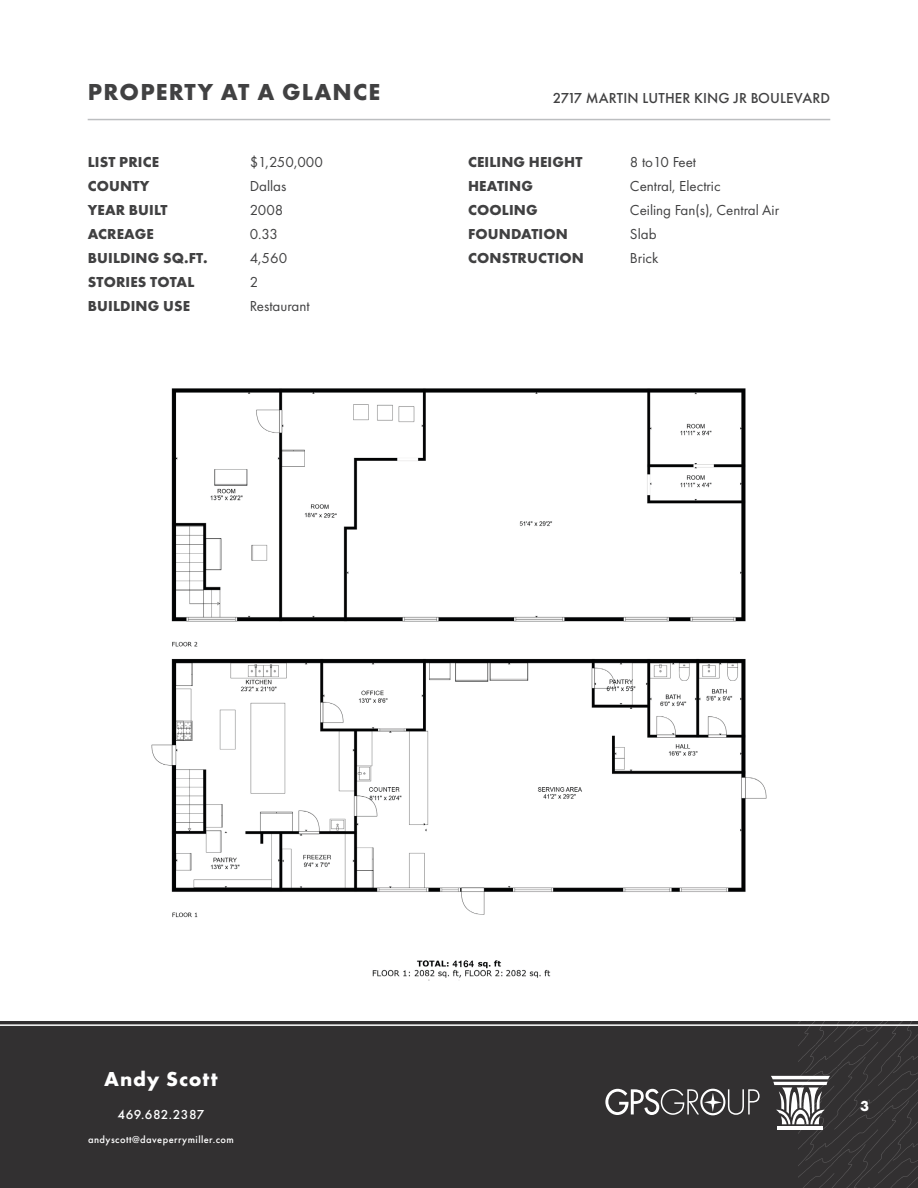
<style>
.page{position:relative;width:918px;height:1188px;background:#fff}
.page>*{position:absolute;margin:0;border:0;box-sizing:border-box;transform-origin:0 0}
.t1{font:700 24px "Futura PT";letter-spacing:.05em;color:#414142}
.t2{font:700 21px "Futura PT";letter-spacing:.04em;color:#fff}
.t3{font:700 15px "Futura PT";letter-spacing:.01em;color:#414142}
.t4{font:15px "Futura PT";color:#414142}
.t5{font:500 15px "Futura PT";letter-spacing:.01em;color:#414142}
.t6{font:700 15px "Futura PT";color:#fff}
.t7{font:500 13.5px "Futura PT";letter-spacing:.04em;color:#fff}
.t8{font:500 10.5px "Futura PT";letter-spacing:.04em;color:#fff}
</style>
<div class="page">
<div style="left:0;top:1022px;width:918px;height:166px;background:#323031"></div>
<hr style="left:778px;top:1127px;width:45px;height:3px;background:#fff">
<svg style="left:771px;top:1076px;width:27px;height:48px"></svg>
<svg style="left:605px;top:1089px;width:155px;height:26px"></svg>
<svg style="left:798px;top:1022px;width:120px;height:166px"></svg>
<hr style="left:88px;top:119px;width:742px;height:1px;background:#bcbec0">
<img style="left:151px;top:388px;width:616px;height:593px">
<hr style="left:0;top:1024px;width:918px;height:2px;background:#fff">
<p class="t1" style="left:88px;top:77px;width:294px">PROPERTY AT A GLANCE</p>
<p class="t5" style="left:553px;top:88px;width:279px">2717 MARTIN LUTHER KING JR BOULEVARD</p>
<p class="t3" style="left:88px;top:152px;width:73px">LIST PRICE</p>
<p class="t4" style="left:250px;top:153px;width:75px">$1,250,000</p>
<p class="t3" style="left:88px;top:176px;width:63px">COUNTY</p>
<p class="t4" style="left:250px;top:177px;width:38px">Dallas</p>
<p class="t3" style="left:88px;top:200px;width:81px">YEAR BUILT</p>
<p class="t4" style="left:250px;top:201px;width:35px">2008</p>
<p class="t3" style="left:88px;top:224px;width:68px">ACREAGE</p>
<p class="t4" style="left:250px;top:225px;width:30px">0.33</p>
<p class="t3" style="left:88px;top:248px;width:121px">BUILDING SQ.FT.</p>
<p class="t4" style="left:250px;top:249px;width:39px">4,560</p>
<p class="t3" style="left:88px;top:272px;width:108px">STORIES TOTAL</p>
<p class="t4" style="left:250px;top:273px;width:10px">2</p>
<p class="t3" style="left:88px;top:296px;width:104px">BUILDING USE</p>
<p class="t4" style="left:250px;top:297px;width:62px">Restaurant</p>
<p class="t3" style="left:468px;top:152px;width:116px">CEILING HEIGHT</p>
<p class="t4" style="left:630px;top:153px;width:68px">8 to10 Feet</p>
<p class="t3" style="left:468px;top:176px;width:66px">HEATING</p>
<p class="t4" style="left:630px;top:177px;width:92px">Central, Electric</p>
<p class="t3" style="left:468px;top:200px;width:71px">COOLING</p>
<p class="t4" style="left:630px;top:201px;width:151px">Ceiling Fan(s), Central Air</p>
<p class="t3" style="left:468px;top:224px;width:101px">FOUNDATION</p>
<p class="t4" style="left:630px;top:225px;width:28px">Slab</p>
<p class="t3" style="left:468px;top:248px;width:117px">CONSTRUCTION</p>
<p class="t4" style="left:630px;top:249px;width:30px">Brick</p>
<p class="t2" style="left:104px;top:1065px;width:115px">Andy Scott</p>
<p class="t7" style="left:117px;top:1106px;width:89px">469.682.2387</p>
<p class="t8" style="left:88px;top:1133px;width:147px">andyscott@daveperrymiller.com</p>
<p class="t6" style="left:860px;top:1096px;width:10px">3</p>
</div>
